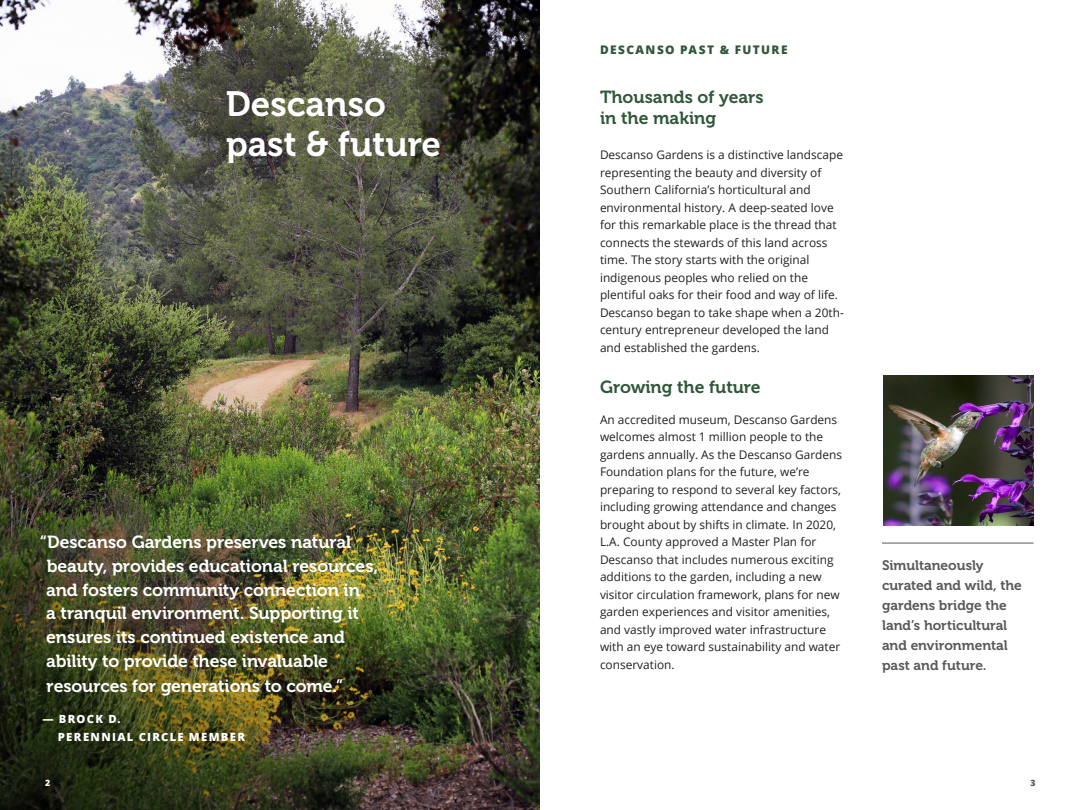
<style>
.page{position:relative;width:1080px;height:810px;background:#fff}
.page>*{position:absolute;margin:0;border:0;box-sizing:border-box;transform-origin:0 0}
.t1{font:35px/40px "Museo 700";color:#fff}
.t2{font:17.5px/24px "Museo 700";letter-spacing:-.005em;color:#fff}
.t3{font:17.5px/21.2px "Museo 700";color:#2f5739}
.t4{font:13.75px/20px "Museo 700";color:#57585a}
.t5{font:11.88px/17.5px "Open Sans";color:#231f20}
.t6{font:800 11.88px "Open Sans";letter-spacing:.115em;color:#2f5739}
.t7{font:800 11.25px/17.5px "Open Sans";letter-spacing:.12em;color:#fff}
.t8{font:800 8.75px "Open Sans";color:#57585a}
.t9{font:800 8.75px "Open Sans";color:#fff}
</style>
<div class="page">
<img style="left:0;top:0;width:540px;height:810px">
<hr style="left:882px;top:543px;width:151px;height:1px;background:#57585a">
<img style="left:883px;top:376px;width:151px;height:150px">
<p class="t1" style="left:226px;top:85px;width:217px">Descanso past &amp; future</p>
<p class="t2" style="left:46px;top:530px;width:333px;text-indent:-6px">“Descanso Gardens preserves natural beauty, provides educational resources, and fosters community connection in<br>a tranquil environment. Supporting it ensures its continued existence and ability to provide these invaluable resources for generations to come.”</p>
<p class="t7" style="left:58px;top:710px;width:189px;text-indent:-16px">— BROCK D.<br>PERENNIAL CIRCLE MEMBER</p>
<p class="t9" style="left:45px;top:776px;width:7px">2</p>
<p class="t6" style="left:600px;top:41px;width:189px">DESCANSO PAST &amp; FUTURE</p>
<p class="t3" style="left:600px;top:87px;width:165px">Thousands of years in the making</p>
<p class="t5" style="left:600px;top:146px;width:245px">Descanso Gardens is a distinctive landscape representing the beauty and diversity of Southern California’s horticultural and environmental history. A deep-seated love for this remarkable place is the thread that connects the stewards of this land across time. The story starts with the original indigenous peoples who relied on the plentiful oaks for their food and way of life.<br>Descanso began to take shape when a 20th&shy;century entrepreneur developed the land and established the gardens.</p>
<p class="t3" style="left:600px;top:376px;width:162px">Growing the future</p>
<p class="t5" style="left:600px;top:410px;width:244px">An accredited museum, Descanso Gardens welcomes almost 1 million people to the gardens annually. As the Descanso Gardens Foundation plans for the future, we’re preparing to respond to several key factors, including growing attendance and changes brought about by shifts in climate. In 2020, L.A. County approved a Master Plan for Descanso that includes numerous exciting additions to the garden, including a new visitor circulation framework, plans for new garden experiences and visitor amenities, and vastly improved water infrastructure with an eye toward sustainability and water conservation.</p>
<p class="t4" style="left:882px;top:555px;width:141px">Simultaneously curated and wild, the gardens bridge the land’s horticultural and environmental past and future.</p>
<p class="t8" style="left:1030px;top:776px;width:7px">3</p>
</div>
